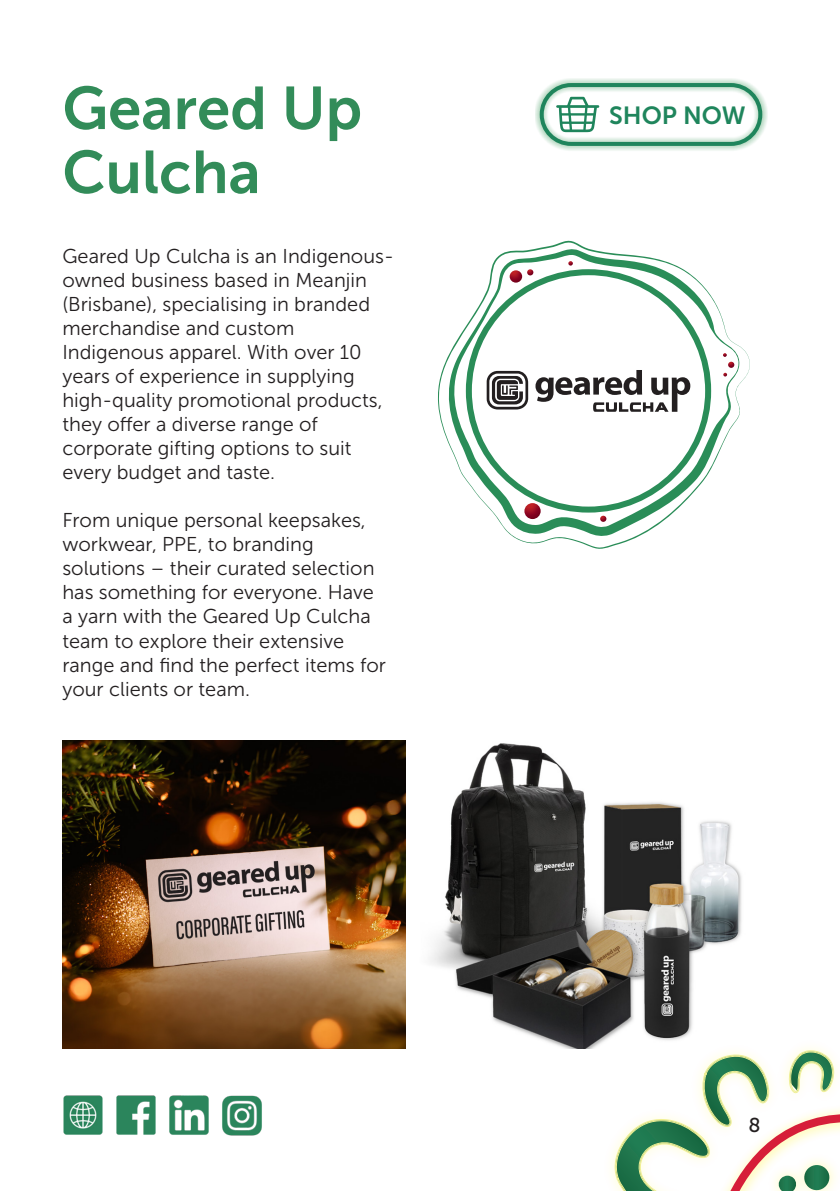
<style>
.page{position:relative;width:840px;height:1191px;background:#fff}
.page>*{position:absolute;margin:0;border:0;box-sizing:border-box;transform-origin:0 0}
.t1{font:60px/64px "Museo Sans 700";color:#328c59}
.t2{font:24.8px "Museo Sans 700";color:#1f855c}
.t3{font:20px/24px "Museo Sans 300";color:#231f20}
.t4{font:20px "Museo Sans 500";color:#231f20}
</style>
<div class="page">
<img style="left:116px;top:1095px;width:40px;height:40px">
<img style="left:63px;top:1095px;width:40px;height:40px">
<img style="left:169px;top:1095px;width:40px;height:40px">
<svg style="left:535px;top:78px;width:232px;height:73px"></svg>
<div style="left:539px;top:83px;width:222px;height:63px;border:4px solid #1f855c;border-radius:29px"></div>
<img style="left:430px;top:743px;width:312px;height:305px">
<img style="left:62px;top:740px;width:343px;height:308px">
<img style="left:222px;top:1095px;width:40px;height:40px">
<svg style="left:579px;top:984px;width:163px;height:190px"></svg>
<svg style="left:612px;top:1014px;width:227px;height:177px"></svg>
<svg style="left:438px;top:240px;width:311px;height:309px"></svg>
<h1 class="t1" style="left:62px;top:76px;width:301px">Geared Up<br>Culcha</h1>
<p class="t3" style="left:62px;top:245px;width:333px">Geared Up Culcha is an Indigenous&shy;owned business based in Meanjin (Brisbane), specialising in branded merchandise and custom<br>Indigenous apparel. With over 10 years of experience in supplying high-quality promotional products, they offer a diverse range of corporate gifting options to suit every budget and taste.</p>
<p class="t3" style="left:62px;top:509px;width:325px">From unique personal keepsakes, workwear, PPE, to branding solutions – their curated selection has something for everyone. Have a yarn with the Geared Up Culcha team to explore their extensive range and find the perfect items for your clients or team.</p>
<p class="t2" style="left:608px;top:101px;width:138px">SHOP NOW</p>
<p class="t4" style="left:748px;top:1114px;width:14px">8</p>
</div>
